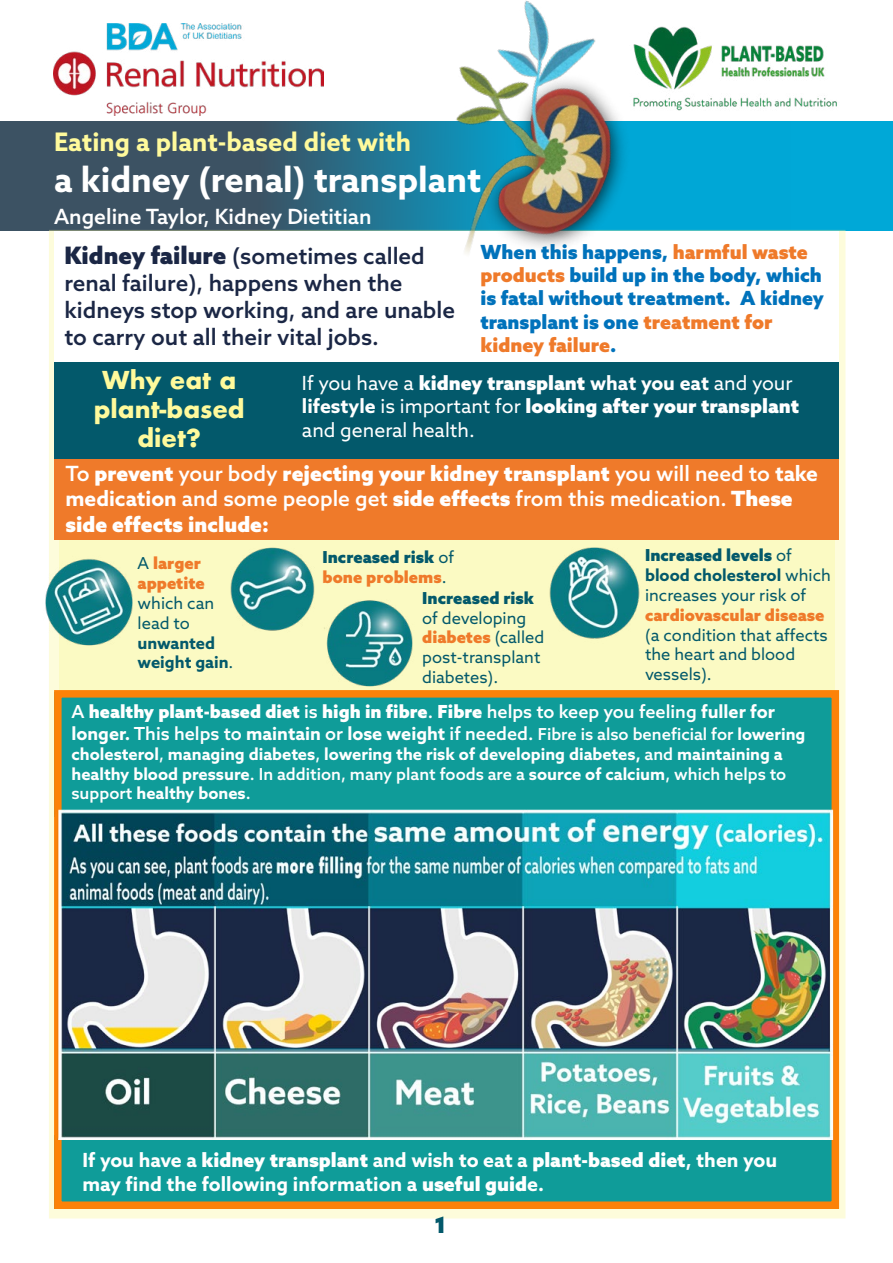
<style>
.page{position:relative;width:893px;height:1263px;background:#fff}
.page>*{position:absolute;margin:0;border:0;box-sizing:border-box;transform-origin:0 0}
.t1{font:700 34.5px "Azo Sans";color:#fff}
.t2{font:700 25.5px "Azo Sans";color:#fffa9c}
.t3{font:700 24px/28.8px "Futura";color:#fffa9c;text-align:center}
.t4{font:500 22.5px/27px "Azo Sans";color:#1b2745}
.t5{font:900 22.5px "Azo Sans";color:#03596b}
.t6{font:900 21px/25.2px "Azo Sans";color:#fff}
.t7{font:500 21px "Azo Sans";color:#fff}
.t8{font:900 19.5px/23.4px "Azo Sans";color:#0072bb}
.t9{font:19.5px/23.4px "Azo Sans";color:#fff}
.t10{font:700 19.5px/23.4px "Azo Sans";color:#fff}
.t11{font:500 18px/21.6px "Azo Sans";color:#fff}
.t12{font:700 16.5px/19.8px "Azo Sans";color:#fff}
.t13{font:16.5px/19.8px "Azo Sans";color:#03596b}
.t14{font:900 16.5px/19.8px "Azo Sans";color:#ef7a2a}
.t15{font:900 16.5px "Azo Sans";color:#03596b}
.t16{font:700 16.5px/19.8px "Azo Sans";color:#03596b}
.s1{font-weight:900;font-size:24px}
.s2{color:#ef7a2a}
.s3{font-weight:900}
.s4{font-weight:700}
.s5{font-weight:500}
.s6{font-weight:400;color:#03596b}
.s7{font-weight:400}
.s8{font-weight:900;color:#ef7a2a}
.s9{font-size:16.5px}
.s10{font-weight:700;font-size:16.5px}
</style>
<div class="page">
<div style="left:0;top:121px;width:893px;height:110px;background:#00a8d7"></div>
<img style="left:677px;top:26px;width:160px;height:85px">
<svg style="left:0;top:121px;width:394px;height:110px;background:#37586c"></svg>
<div style="left:49px;top:230px;width:796px;height:988px;background:#fdfcdb"></div>
<img style="left:54px;top:24px;width:270px;height:91px">
<div style="left:54px;top:448px;width:785px;height:92px;background:#ef7a2a"></div>
<div style="left:54px;top:1135px;width:785px;height:74px;background:#0f9c99"></div>
<div style="left:54px;top:231px;width:785px;height:133px;background:#fff"></div>
<div style="left:54px;top:362px;width:785px;height:96px;background:#03596b"></div>
<div style="left:59px;top:540px;width:776px;height:181px;background:#fbfac3"></div>
<div style="left:54px;top:692px;width:785px;height:125px;background:#0f9c99"></div>
<img style="left:394px;top:1px;width:283px;height:253px">
<img style="left:45px;top:555px;width:88px;height:92px">
<img style="left:327px;top:600px;width:86px;height:87px">
<div style="left:54px;top:690px;width:785px;height:519px;border:8px solid #fc8208"></div>
<img style="left:54px;top:805px;width:785px;height:334px">
<img style="left:549px;top:547px;width:102px;height:92px">
<img style="left:230px;top:547px;width:95px;height:84px">
<h2 class="t2" style="left:54px;top:125px;width:359px">Eating a plant-based diet with</h2>
<h1 class="t1" style="left:54px;top:157px;width:429px">a kidney (renal) transplant</h1>
<p class="t7" style="left:54px;top:202px;width:319px">Angeline Taylor, Kidney Dietitian</p>
<h3 class="t4" style="left:64px;top:242px;width:392px"><span class="s1">Kidney failure</span> (sometimes called renal failure), happens when the kidneys stop working, and are unable to carry out all their vital jobs.</h3>
<p class="t8" style="left:480px;top:240px;width:345px">When this happens, <span class="s2">harmful waste products</span> build up in the body, which is fatal without treatment. A kidney transplant is one <span class="s2">treatment for kidney failure</span>.</p>
<p class="t9" style="left:302px;top:371px;width:499px">If you have a <span class="s3">kidney transplant</span> <span class="s4">what you eat</span> and your <span class="s4">lifestyle</span> is important for <span class="s3">looking after your transplant </span>and general health.</p>
<h3 class="t3" style="left:94px;top:366px;width:152px">Why eat a plant-based diet?</h3>
<p class="t6" style="left:65px;top:461px;width:754px"><span class="s5">To</span> prevent <span class="s5">your body</span> rejecting your kidney transplant <span class="s5">you will need to</span> <span class="s4">take medication</span> <span class="s5">and some people get</span> side effects <span class="s5">from this medication.</span> These side effects include:</p>
<p class="t14" style="left:138px;top:553px;width:69px"><span class="s6">A</span> larger appetite</p>
<p class="t13" style="left:138px;top:593px;width:78px">which can lead to</p>
<p class="t16" style="left:138px;top:632px;width:97px">unwanted weight gain<span class="s7">.</span></p>
<p class="t15" style="left:322px;top:546px;width:133px">Increased risk <span class="s7">of</span></p>
<p class="t14" style="left:322px;top:567px;width:126px">bone problems<span class="s6">.</span></p>
<p class="t15" style="left:422px;top:587px;width:113px">Increased risk</p>
<p class="t13" style="left:422px;top:608px;width:124px">of developing <span class="s8">diabetes</span> (called post-transplant diabetes).</p>
<p class="t13" style="left:645px;top:545px;width:187px"><span class="s3">Increased levels</span> of <span class="s4">blood cholesterol</span> which increases your risk of</p>
<p class="t14" style="left:645px;top:605px;width:181px">cardiovascular disease</p>
<p class="t13" style="left:645px;top:625px;width:184px">(a condition that affects the heart and blood vessels).</p>
<p class="t11" style="left:71px;top:701px;width:735px">A <span class="s3">healthy plant-based diet</span> is <span class="s3">high in fibre</span>. <span class="s3">Fibre</span> helps to keep you feeling <span class="s4">fuller for longer.</span> This helps to <span class="s4">maintain</span> or <span class="s4">lose weight</span> if needed. <span class="s9">Fibre is also beneficial for</span> <span class="s10">lowering</span></p>
<p class="t12" style="left:71px;top:744px;width:716px">cholesterol<span class="s5">,</span> managing diabetes<span class="s5">,</span> lowering the risk of developing diabetes, <span class="s5">and</span> maintaining a healthy blood pressure<span class="s5">. In addition, many plant foods are a</span> source of calcium<span class="s5">, which helps to support</span> healthy bones<span class="s5">.</span></p>
<p class="t10" style="left:82px;top:1148px;width:696px">If you have a <span class="s3">kidney transplant</span> and wish to eat a <span class="s3">plant-based diet</span>, then you may find the following information a <span class="s3">useful guid</span>e.</p>
<h3 class="t5" style="left:434px;top:1210px;width:13px">1</h3>
</div>
